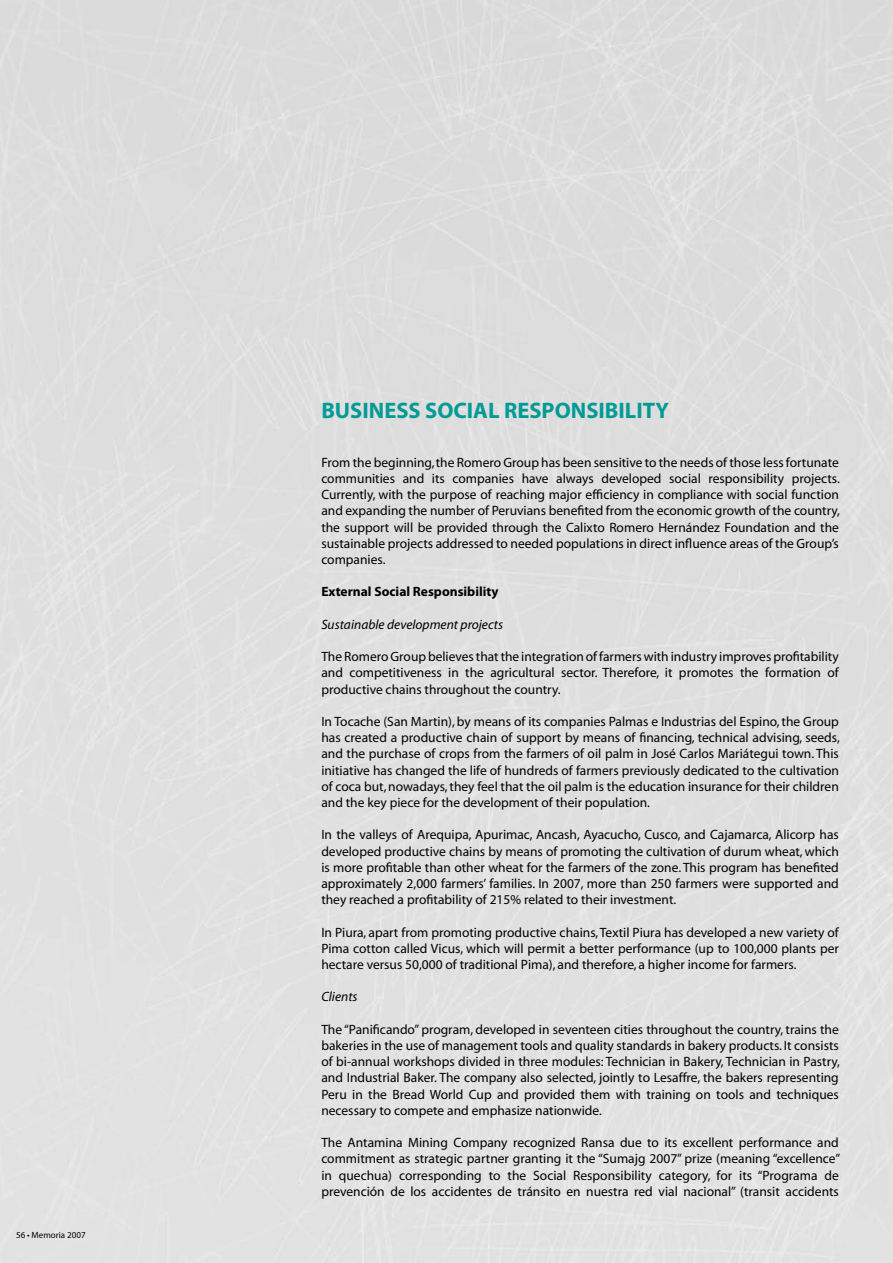
<style>
.page{position:relative;width:893px;height:1263px;background:#fff}
.page>*{position:absolute;margin:0;border:0;box-sizing:border-box;transform-origin:0 0}
.t1{font:700 22.5px "Myriad Pro";color:#009b95}
.t2{font:13.5px/16.2px "Myriad MM 400 600";color:#000;text-align:justify}
.t3{font:italic 13.5px "Myriad Pro";color:#000}
.t4{font:700 13.5px "Myriad Pro";color:#000}
.t5{font:9px "Myriad Pro";color:#000}
</style>
<div class="page">
<p class="t5" style="left:16px;top:1229px;width:71px">56 • Memoria 2007</p>
<h1 class="t1" style="left:321px;top:396px;width:349px">BUSINESS SOCIAL RESPONSIBILITY</h1>
<p class="t2" style="left:321px;top:455px;width:520px">From the beginning, the Romero Group has been sensitive to the needs of those less fortunate communities and its companies have always developed social responsibility projects.<br>Currently, with the purpose of reaching major efficiency in compliance with social function and expanding the number of Peruvians benefited from the economic growth of the country, the support will be provided through the Calixto Romero Hernández Foundation and the sustainable projects addressed to needed populations in direct influence areas of the Group’s companies.</p>
<p class="t4" style="left:321px;top:583px;width:179px">External Social Responsibility</p>
<p class="t3" style="left:321px;top:616px;width:183px">Sustainable development projects</p>
<p class="t2" style="left:321px;top:649px;width:519px">The Romero Group believes that the integration of farmers with industry improves profitability and competitiveness in the agricultural sector. Therefore, it promotes the formation of productive chains throughout the country.</p>
<p class="t2" style="left:321px;top:714px;width:520px">In Tocache (San Martin), by means of its companies Palmas e Industrias del Espino, the Group has created a productive chain of support by means of financing, technical advising, seeds, and the purchase of crops from the farmers of oil palm in José Carlos Mariátegui town. This initiative has changed the life of hundreds of farmers previously dedicated to the cultivation of coca but, nowadays, they feel that the oil palm is the education insurance for their children and the key piece for the development of their population.</p>
<p class="t2" style="left:321px;top:827px;width:519px">In the valleys of Arequipa, Apurimac, Ancash, Ayacucho, Cusco, and Cajamarca, Alicorp has developed productive chains by means of promoting the cultivation of durum wheat, which is more profitable than other wheat for the farmers of the zone. This program has benefited approximately 2,000 farmers’ families. In 2007, more than 250 farmers were supported and they reached a profitability of 215% related to their investment.</p>
<p class="t2" style="left:321px;top:925px;width:519px">In Piura, apart from promoting productive chains, Textil Piura has developed a new variety of Pima cotton called Vicus, which will permit a better performance (up to 100,000 plants per hectare versus 50,000 of traditional Pima), and therefore, a higher income for farmers.</p>
<p class="t3" style="left:321px;top:988px;width:38px">Clients</p>
<p class="t2" style="left:321px;top:1022px;width:520px">The “Panificando” program, developed in seventeen cities throughout the country, trains the bakeries in the use of management tools and quality standards in bakery products. It consists of bi-annual workshops divided in three modules: Technician in Bakery, Technician in Pastry, and Industrial Baker. The company also selected, jointly to Lesaffre, the bakers representing Peru in the Bread World Cup and provided them with training on tools and techniques necessary to compete and emphasize nationwide.</p>
<p class="t2" style="left:321px;top:1135px;width:520px">The Antamina Mining Company recognized Ransa due to its excellent performance and commitment as strategic partner granting it the “Sumajg 2007” prize (meaning “excellence” in quechua) corresponding to the Social Responsibility category, for its “Programa de prevención de los accidentes de tránsito en nuestra red vial nacional” (transit accidents</p>
</div>
